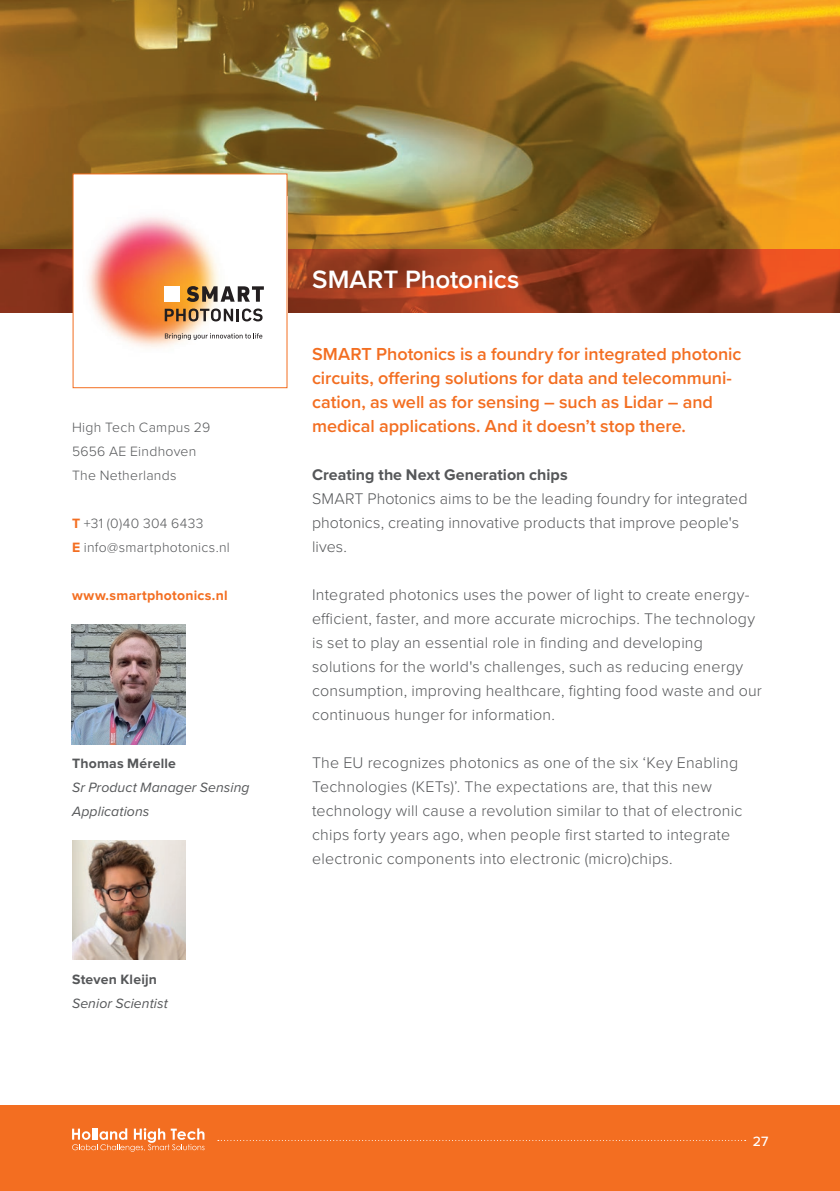
<style>
.page{position:relative;width:840px;height:1191px;background:#fff}
.page>*{position:absolute;margin:0;border:0;box-sizing:border-box;transform-origin:0 0}
.t1{font:600 26px "Proxima Nova";letter-spacing:-.005em;color:#fff}
.t2{font:600 18px/24px "Proxima Nova";color:#f36e21}
.t3{font:300 16px/24px "Proxima Nova";letter-spacing:.015em;color:#555759}
.t4{font:700 16px "Proxima Nova";color:#555759}
.t5{font:300 14px/24px "Proxima Nova";letter-spacing:.02em;color:#555759}
.t6{font:italic 14px/24px "Proxima Nova";letter-spacing:.005em;color:#555759}
.t7{font:700 14px "Proxima Nova";letter-spacing:.015em;color:#555759}
.t8{font:700 14px "Proxima Nova";letter-spacing:.02em;color:#f36e21}
.t9{font:500 14px "Proxima Nova";color:#fff}
.s1{font-weight:700;color:#f36e21}
</style>
<div class="page">
<div style="left:0;top:1105px;width:839px;height:86px;background:#f36e21"></div>
<svg style="left:218px;top:1140px;width:527px;height:1px"></svg>
<svg style="left:72px;top:1128px;width:132px;height:23px"></svg>
<img style="left:0;top:0;width:839px;height:312px">
<div style="left:73px;top:174px;width:214px;height:214px;background:#fff"></div>
<img style="left:87px;top:217px;width:176px;height:131px">
<svg style="left:186px;top:286px;width:78px;height:16px"></svg>
<svg style="left:165px;top:308px;width:97px;height:13px"></svg>
<div style="left:165px;top:286px;width:15px;height:15px;background:#fff"></div>
<svg style="left:165px;top:333px;width:97px;height:7px"></svg>
<div style="left:72px;top:173px;width:215px;height:215px;border:1px solid #f36e21"></div>
<img style="left:72px;top:624px;width:113px;height:120px">
<img style="left:72px;top:840px;width:114px;height:119px">
<p class="t5" style="left:72px;top:415px;width:140px">High Tech Campus 29<br>5656 AE Eindhoven<br>The Netherlands</p>
<p class="t5" style="left:72px;top:511px;width:159px"><span class="s1">T</span> +31 (0)40 304 6433<br><span class="s1">E</span> info@smartphotonics.nl</p>
<p class="t8" style="left:72px;top:587px;width:157px">www.smartphotonics.nl</p>
<p class="t7" style="left:72px;top:755px;width:105px">Thomas Mérelle</p>
<p class="t6" style="left:72px;top:775px;width:179px">Sr Product Manager Sensing<br>Applications</p>
<p class="t7" style="left:72px;top:971px;width:86px">Steven Kleijn</p>
<p class="t6" style="left:72px;top:991px;width:97px">Senior Scientist</p>
<h1 class="t1" style="left:312px;top:260px;width:209px">SMART Photonics</h1>
<p class="t2" style="left:312px;top:341px;width:430px">SMART Photonics is a foundry for integrated photonic circuits, offering solutions for data and telecommuni&shy;cation, as well as for sensing – such as Lidar – and medical applications. And it doesn’t stop there.</p>
<p class="t4" style="left:312px;top:465px;width:257px">Creating the Next Generation chips</p>
<p class="t3" style="left:312px;top:486px;width:437px">SMART Photonics aims to be the leading foundry for integrated photonics, creating innovative products that improve people's lives.</p>
<p class="t3" style="left:312px;top:582px;width:451px">Integrated photonics uses the power of light to create energy&shy;efficient, faster, and more accurate microchips. The technology is set to play an essential role in finding and developing solutions for the world's challenges, such as reducing energy consumption, improving healthcare, fighting food waste and our continuous hunger for information.</p>
<p class="t3" style="left:312px;top:750px;width:431px">The EU recognizes photonics as one of the six ‘Key Enabling Technologies (KETs)’. The expectations are, that this new technology will cause a revolution similar to that of electronic chips forty years ago, when people first started to integrate electronic components into electronic (micro)chips.</p>
<p class="t9" style="left:752px;top:1131px;width:17px">27</p>
</div>
